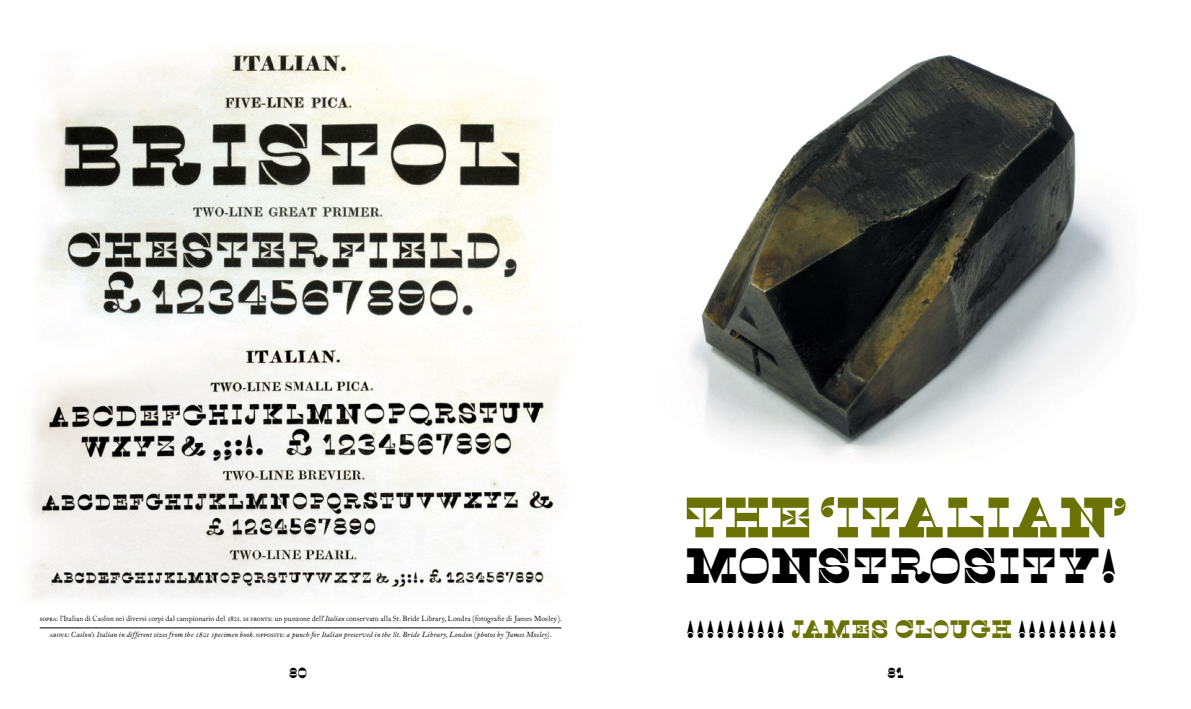
<style>
.page{position:relative;width:1191px;height:709px;background:#fff}
.page>*{position:absolute;margin:0;border:0;box-sizing:border-box;transform-origin:0 0}
.t1{font:54px "Caslon's Italian";letter-spacing:-.005em;color:#6b7204}
.t2{font:47px "Caslon's Italian";letter-spacing:-.005em;color:#000}
.t3{font:24px "Caslon's Italian";letter-spacing:-.005em;color:#000}
.t4{font:14px "Caslon's Italian";color:#000}
.t5{font:italic 8px/16.1px "F Caslon Twelve ITC";letter-spacing:-.01em;color:#000;text-align:center}
.s1{font-family:"F Caslon Twelve ITC Roman SC";font-style:normal}
.s2{font-style:normal}
.s3{font-size:50px}
.s4{font-size:61px}
.s5{color:#6b7204}
</style>
<div class="page">
<img style="left:28px;top:46px;width:533px;height:554px">
<img style="left:689px;top:54px;width:434px;height:404px">
<hr style="left:40px;top:627px;width:521px;height:1px;background:#000">
<p class="t5" style="left:40px;top:610px;width:523px"><span class="s1">sopra</span><span class="s2">: l’Italian di Caslon nei diversi corpi dal campionario del 1821.</span> <span class="s1">di fronte</span><span class="s2">: un punzone dell’</span>Italian <span class="s2">conservato alla St. Bride Library, Londra (fotografie di James Mosley). </span><span class="s1">above</span><span class="s2">:</span> Caslon’s Italian in different sizes from the 1821 specimen book. <span class="s1">opposite</span><span class="s2">:</span> a punch for Italian preserved in the St. Bride Library, London (photos by James Mosley).</p>
<h1 class="t1" style="left:684px;top:491px;width:472px">THE <span class="s3">‘</span>ITALIAN<span class="s4">’</span></h1>
<h2 class="t2" style="left:684px;top:542px;width:433px">MONSTROSITY!</h2>
<h3 class="t3" style="left:686px;top:617px;width:431px">!!!!!!!!!! <span class="s5">JAMES CLOUGH</span> !!!!!!!!!!</h3>
<h3 class="t4" style="left:289px;top:666px;width:20px">80</h3>
<h3 class="t4" style="left:887px;top:666px;width:18px">81</h3>
</div>
